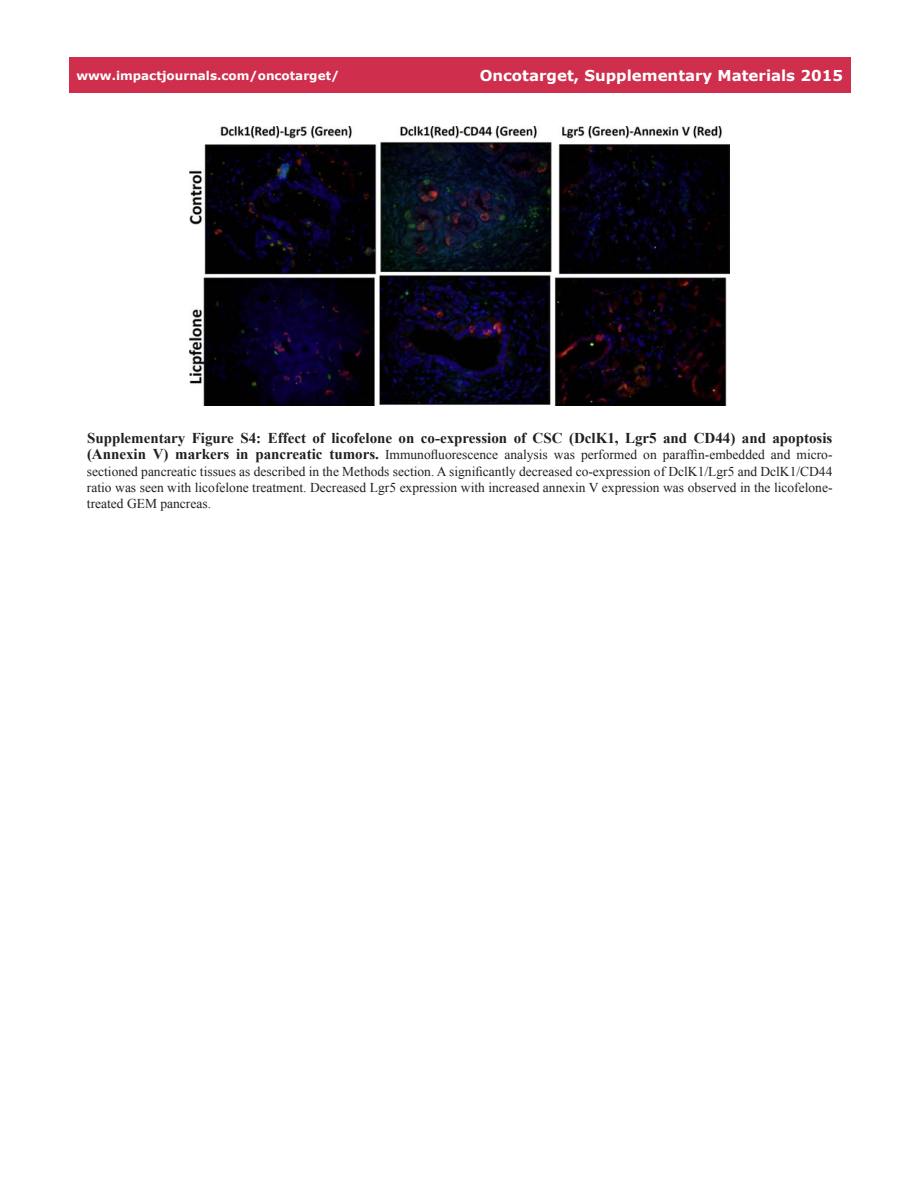
<style>
.page{position:relative;width:918px;height:1188px;background:#fff}
.page>*{position:absolute;margin:0;border:0;box-sizing:border-box;transform-origin:0 0}
.t1{font:700 15px "Times New Roman";color:#231f20}
.t2{font:700 15px "Verdana";color:#fff}
.t3{font:13.5px/16.2px "Times New Roman";color:#231f20;text-align:justify}
.t4{font:700 12px "Verdana";color:#fff}
.s1{font-weight:700;font-size:15px}
</style>
<div class="page">
<div style="left:69px;top:57px;width:781px;height:36px;background:#cf2e4c"></div>
<img style="left:190px;top:127px;width:540px;height:278px">
<p class="t4" style="left:76px;top:67px;width:264px">www.impactjournals.com/oncotarget/</p>
<p class="t2" style="left:480px;top:65px;width:365px">Oncotarget, Supplementary Materials 2015</p>
<p class="t1" style="left:87px;top:428px;width:747px">Supplementary Figure S4: Effect of licofelone on co-expression of CSC (DclK1, Lgr5 and CD44) and apoptosis</p>
<p class="t3" style="left:87px;top:447px;width:747px"><span class="s1">(Annexin V) markers in pancreatic tumors.</span> Immunofluorescence analysis was performed on paraffin-embedded and micro&shy;sectioned pancreatic tissues as described in the Methods section. A significantly decreased co-expression of DclK1/Lgr5 and DclK1/CD44 ratio was seen with licofelone treatment. Decreased Lgr5 expression with increased annexin V expression was observed in the licofelone&shy;treated GEM pancreas.</p>
</div>
